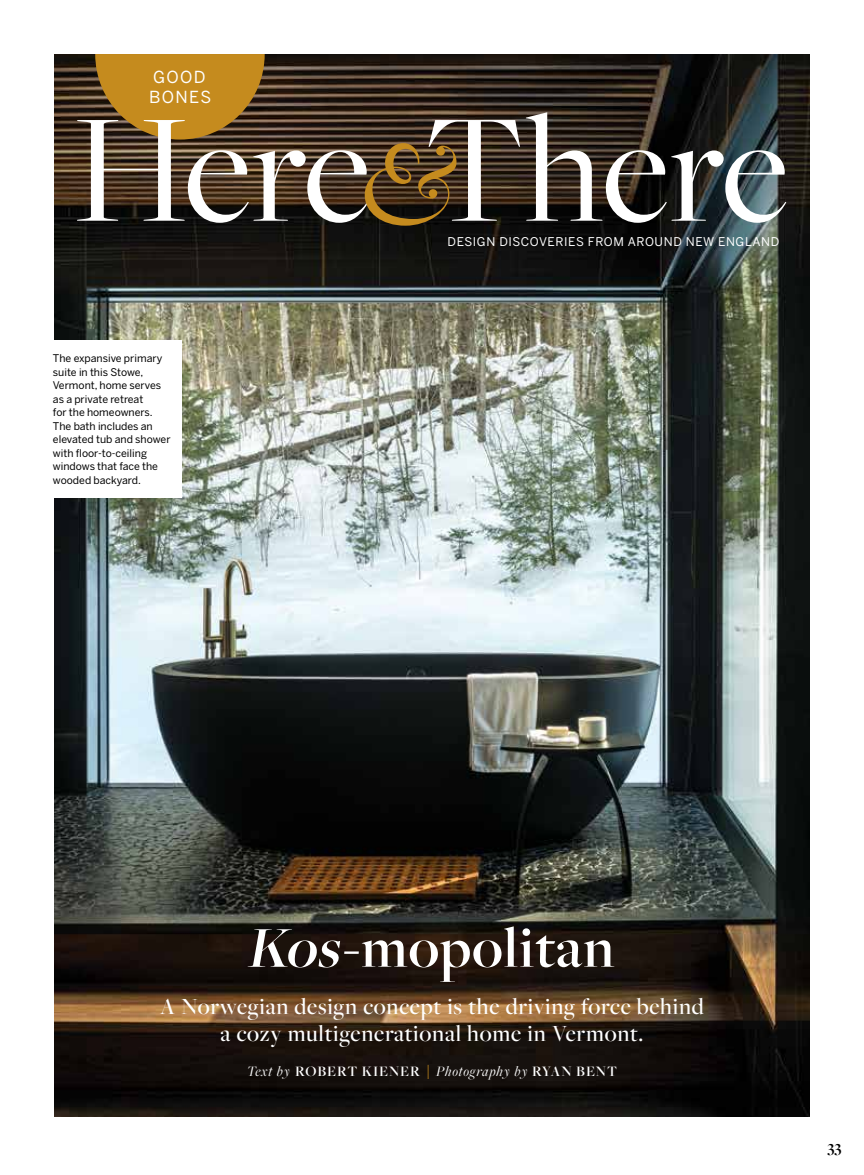
<style>
.page{position:relative;width:864px;height:1175px;background:#fff}
.page>*{position:absolute;margin:0;border:0;box-sizing:border-box;transform-origin:0 0}
.t1{font:160.95px "Freight Big Pro";color:#fff}
.t2{font:600 60px "Freight Big Pro";letter-spacing:.02em;color:#fff}
.t3{font:500 24px/27.6px "Freight Big Pro";letter-spacing:.03em;color:#fff;text-align:center}
.t4{font:16.5px/19.5px "Benton Sans";letter-spacing:.08em;color:#fff}
.t5{font:700 16.5px "Freight Big Pro";color:#000}
.t6{font:600 15px "Freight Big Pro";letter-spacing:.06em;color:#fff}
.t7{font:12px "Benton Sans";letter-spacing:.05em;color:#fff}
.t8{font:10.5px/13.5px "Benton Sans";color:#000}
.s1{font-style:italic;font-size:126.45px;color:#c58b1e}
.s2{font-style:italic}
.s3{font-weight:400;font-style:italic}
.s4{font-family:"Benton Sans";font-weight:300;color:#c58b1e}
</style>
<div class="page">
<img style="left:54px;top:54px;width:756px;height:1062px">
<svg style="left:95px;top:54px;width:170px;height:86px;background:#a87820"></svg>
<div style="left:39px;top:340px;width:143px;height:158px;background:#fff"></div>
<h3 class="t4" style="left:149px;top:67px;width:63px">GOOD<br>BONES</h3>
<h1 class="t1" style="left:73px;top:65px;width:717px">Here<span class="s1">&amp;</span>There</h1>
<p class="t7" style="left:448px;top:235px;width:333px">DESIGN DISCOVERIES FROM AROUND NEW ENGLAND</p>
<p class="t8" style="left:53px;top:352px;width:119px">The expansive primary suite in this Stowe,<br>Vermont, home serves as a private retreat<br>for the homeowners.<br>The bath includes an elevated tub and shower with floor-to-ceiling windows that face the wooded backyard.</p>
<h2 class="t2" style="left:246px;top:908px;width:370px"><span class="s2">Kos</span>-mopolitan</h2>
<h3 class="t3" style="left:160px;top:991px;width:545px">A Norwegian design concept is the driving force behind a cozy multigenerational home in Vermont.</h3>
<h3 class="t6" style="left:247px;top:1061px;width:372px"><span class="s3">Text by</span> ROBERT KIENER <span class="s4">|</span> <span class="s3">Photography by</span> RYAN BENT</h3>
<h3 class="t5" style="left:827px;top:1136px;width:16px">33</h3>
</div>
